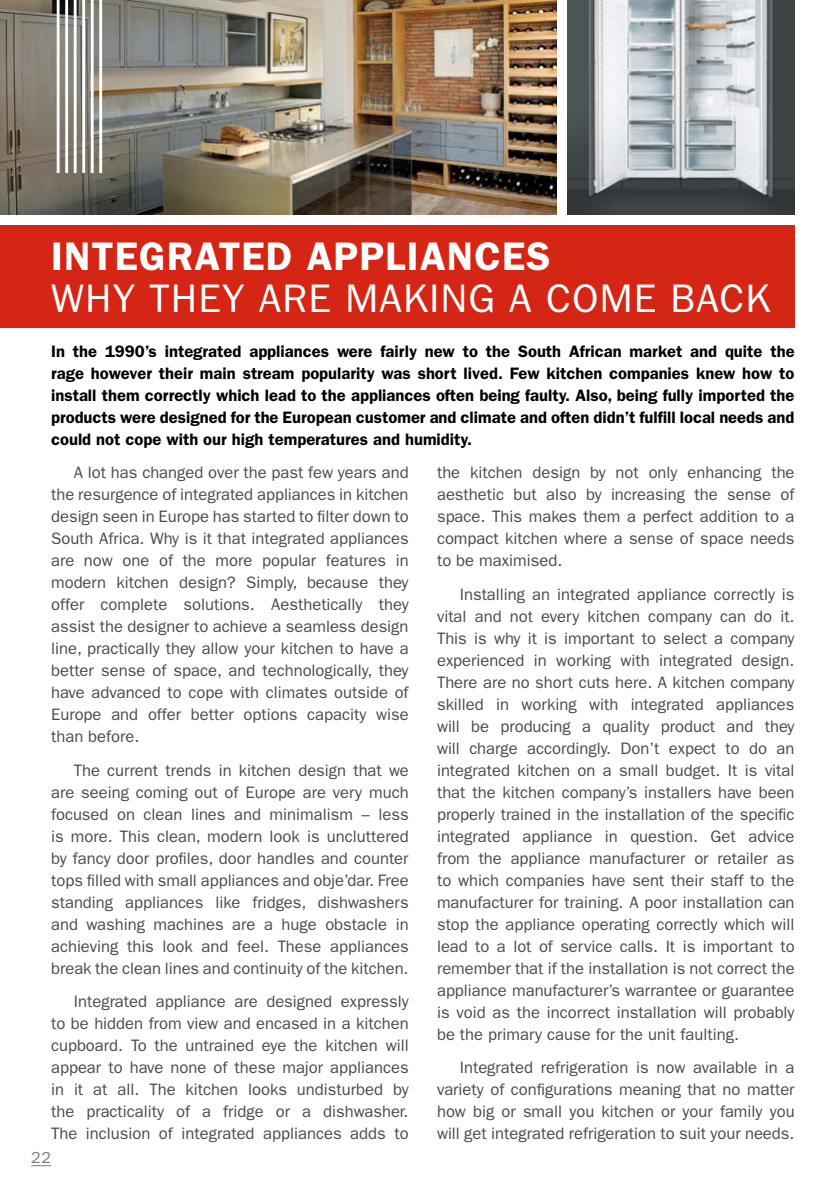
<style>
.page{position:relative;width:840px;height:1191px;background:#fff}
.page>*{position:absolute;margin:0;border:0;box-sizing:border-box;transform-origin:0 0}
.t1{font:40px "Franklin Gothic";letter-spacing:.03em;color:#fff}
.t2{font:600 40px "Franklin Gothic";letter-spacing:.03em;color:#fff}
.t3{font:16.6px/22px "Franklin Gothic";color:#4a4a49;text-align:justify}
.t4{font:600 16.6px/22px "Franklin Gothic";color:#000;text-align:justify}
.t5{font:16px "Franklin Gothic";color:#7c7b7b}
</style>
<div class="page">
<svg style="left:31px;top:1165px;width:20px;height:1px"></svg>
<img style="left:0;top:0;width:556px;height:214px">
<img style="left:567px;top:0;width:227px;height:214px">
<div style="left:0;top:225px;width:794px;height:102px;background:#d52514"></div>
<hr style="left:99px;top:0;width:3px;height:172px;background:#fff">
<hr style="left:91px;top:0;width:3px;height:172px;background:#fff">
<hr style="left:82px;top:0;width:3px;height:172px;background:#fff">
<hr style="left:74px;top:0;width:3px;height:172px;background:#fff">
<hr style="left:65px;top:0;width:3px;height:172px;background:#fff">
<hr style="left:57px;top:0;width:3px;height:172px;background:#fff">
<h1 class="t2" style="left:51px;top:233px;width:474px">Integrated Appliances</h1>
<h1 class="t1" style="left:51px;top:276px;width:144px">WHY They</h1>
<h1 class="t1" style="left:259px;top:276px;width:513px">are maki ng a come back</h1>
<p class="t4" style="left:51px;top:340px;width:744px">In the 1990’s integrated appliances were fairly new to the South African market and quite the rage however their main stream popularity was short lived. Few kitchen companies knew how to install them correctly which lead to the appliances often being faulty. Also, being fully imported the products were designed for the European customer and climate and often didn’t fulfill local needs and could not cope with our high temperatures and humidity.</p>
<p class="t3" style="left:51px;top:462px;width:359px;text-indent:23px">A lot has changed over the past few years and the resurgence of integrated appliances in kitchen design seen in Europe has started to filter down to South Africa. Why is it that integrated appliances are now one of the more popular features in modern kitchen design? Simply, because they offer complete solutions. Aesthetically they assist the designer to achieve a seamless design line, practically they allow your kitchen to have a better sense of space, and technologically, they have advanced to cope with climates outside of Europe and offer better options capacity wise than before.</p>
<p class="t3" style="left:51px;top:759px;width:359px;text-indent:23px">The current trends in kitchen design that we are seeing coming out of Europe are very much focused on clean lines and minimalism – less is more. This clean, modern look is uncluttered by fancy door profiles, door handles and counter tops filled with small appliances and obje’dar. Free standing appliances like fridges, dishwashers and washing machines are a huge obstacle in achieving this look and feel. These appliances break the clean lines and continuity of the kitchen.</p>
<p class="t3" style="left:51px;top:990px;width:359px;text-indent:23px">Integrated appliance are designed expressly to be hidden from view and encased in a kitchen cupboard. To the untrained eye the kitchen will appear to have none of these major appliances in it at all. The kitchen looks undisturbed by the practicality of a fridge or a dishwasher.<br>The inclusion of integrated appliances adds to</p>
<p class="t3" style="left:437px;top:462px;width:359px">the kitchen design by not only enhancing the aesthetic but also by increasing the sense of space. This makes them a perfect addition to a compact kitchen where a sense of space needs to be maximised.</p>
<p class="t3" style="left:437px;top:583px;width:359px;text-indent:23px">Installing an integrated appliance correctly is vital and not every kitchen company can do it.<br>This is why it is important to select a company experienced in working with integrated design.<br>There are no short cuts here. A kitchen company skilled in working with integrated appliances will be producing a quality product and they will charge accordingly. Don’t expect to do an integrated kitchen on a small budget. It is vital that the kitchen company’s installers have been properly trained in the installation of the specific integrated appliance in question. Get advice from the appliance manufacturer or retailer as to which companies have sent their staff to the manufacturer for training. A poor installation can stop the appliance operating correctly which will lead to a lot of service calls. It is important to remember that if the installation is not correct the appliance manufacturer’s warrantee or guarantee is void as the incorrect installation will probably be the primary cause for the unit faulting.</p>
<p class="t3" style="left:437px;top:1056px;width:359px;text-indent:23px">Integrated refrigeration is now available in a variety of configurations meaning that no matter how big or small you kitchen or your family you will get integrated refrigeration to suit your needs.</p>
<p class="t5" style="left:31px;top:1148px;width:21px">22</p>
</div>
